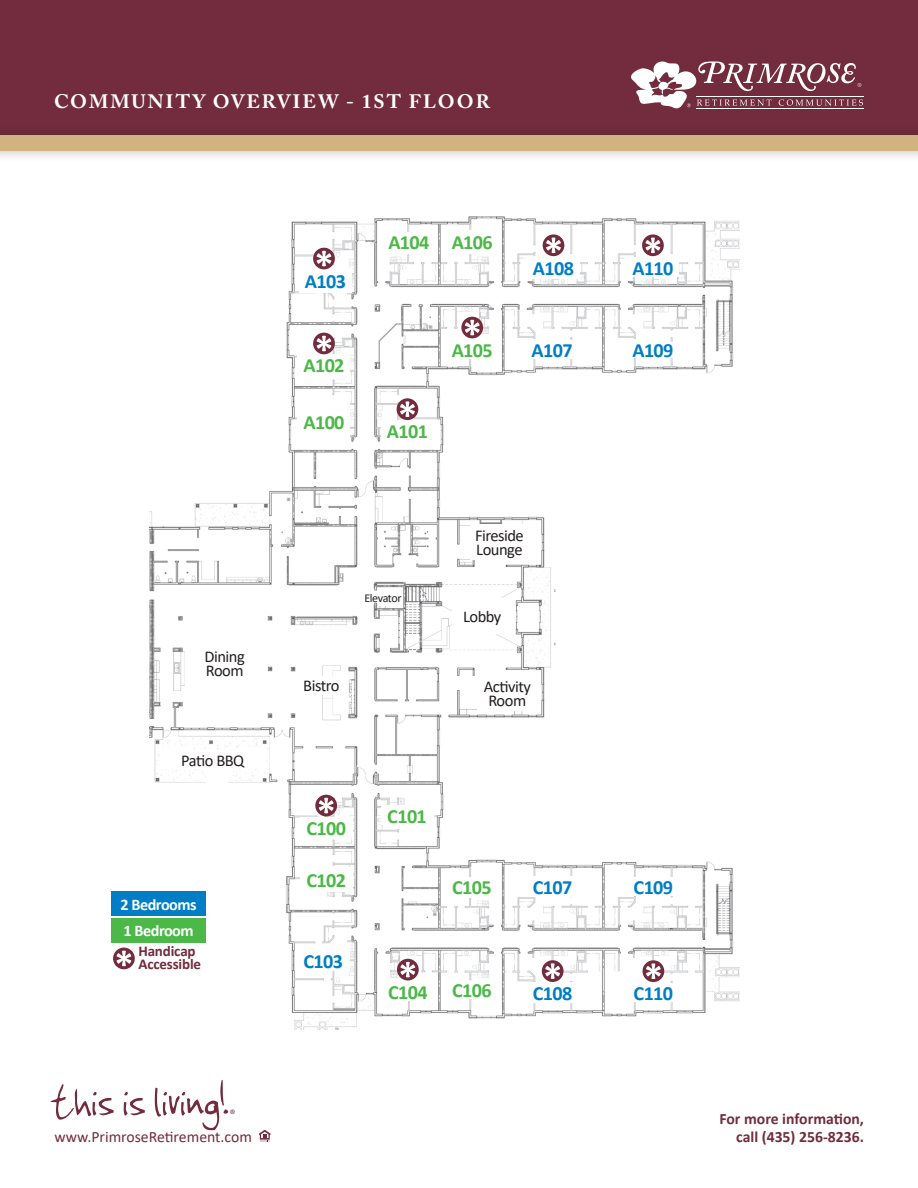
<style>
.page{position:relative;width:918px;height:1188px;background:#fff}
.page>*{position:absolute;margin:0;border:0;box-sizing:border-box;transform-origin:0 0}
.t1{font:55.95px "Jenkinsv 20";color:#722c3d}
.t2{font:700 20.25px "Calibri";letter-spacing:-.03em;color:#4cb848}
.t3{font:700 20.25px "Calibri";letter-spacing:-.03em;color:#007ec5}
.t4{font:700 19.5px "Adobe Caslon";letter-spacing:.1em;color:#fff}
.t5{font:16.5px/13.5px "Calibri";letter-spacing:-.03em;color:#231f20}
.t6{font:700 16.2px "Calibri";letter-spacing:-.03em;color:#fff}
.t7{font:700 15.75px "Calibri";color:#722c3d}
.t8{font:15.75px "Calibri";color:#722c3d}
.t9{font:700 15px/12.8px "Calibri";letter-spacing:-.01em;color:#722c3d}
.t10{font:300 12.3px "Calibri";color:#722c3d}
.t11{font:12px "Calibri";letter-spacing:-.035em;color:#231f20}
</style>
<div class="page">
<div style="left:0;top:0;width:918px;height:149px;background:#722c3d"></div>
<hr style="left:696px;top:108px;width:168px;height:1px;background:#fff">
<hr style="left:696px;top:96px;width:168px;height:1px;background:#fff">
<svg style="left:631px;top:61px;width:232px;height:48px"></svg>
<div style="left:0;top:124px;width:918px;height:39px;background:#231f20;opacity:.3"></div>
<div style="left:0;top:136px;width:918px;height:15px;background:#d2b37f"></div>
<svg style="left:259px;top:1130px;width:11px;height:12px"></svg>
<img style="left:149px;top:217px;width:591px;height:813px">
<div style="left:627px;top:877px;width:52px;height:18px;background:#fff"></div>
<div style="left:627px;top:984px;width:52px;height:18px;background:#fff"></div>
<div style="left:527px;top:876px;width:52px;height:20px;background:#fff"></div>
<div style="left:527px;top:983px;width:52px;height:20px;background:#fff"></div>
<div style="left:446px;top:877px;width:52px;height:18px;background:#fff"></div>
<div style="left:446px;top:981px;width:52px;height:18px;background:#fff"></div>
<div style="left:381px;top:806px;width:52px;height:19px;background:#fff"></div>
<div style="left:382px;top:982px;width:52px;height:19px;background:#fff"></div>
<div style="left:300px;top:867px;width:52px;height:24px;background:#fff"></div>
<div style="left:297px;top:949px;width:52px;height:22px;background:#fff"></div>
<div style="left:300px;top:817px;width:52px;height:20px;background:#fff"></div>
<div style="left:627px;top:258px;width:52px;height:19px;background:#fff"></div>
<div style="left:627px;top:342px;width:52px;height:15px;background:#fff"></div>
<div style="left:527px;top:256px;width:53px;height:23px;background:#fff"></div>
<div style="left:526px;top:341px;width:52px;height:18px;background:#fff"></div>
<div style="left:446px;top:231px;width:52px;height:22px;background:#fff"></div>
<div style="left:446px;top:341px;width:52px;height:18px;background:#fff"></div>
<div style="left:299px;top:268px;width:53px;height:25px;background:#fff"></div>
<div style="left:298px;top:354px;width:52px;height:22px;background:#fff"></div>
<div style="left:381px;top:420px;width:52px;height:20px;background:#fff"></div>
<div style="left:298px;top:397px;width:52px;height:48px;background:#fff"></div>
<div style="left:383px;top:232px;width:52px;height:20px;background:#fff"></div>
<div style="left:470px;top:524px;width:59px;height:36px;background:#fff"></div>
<div style="left:452px;top:598px;width:60px;height:35px;background:#fff"></div>
<div style="left:296px;top:676px;width:50px;height:18px;background:#fff"></div>
<div style="left:364px;top:593px;width:38px;height:9px;background:#fff"></div>
<div style="left:477px;top:675px;width:60px;height:36px;background:#fff"></div>
<div style="left:160px;top:751px;width:105px;height:18px;background:#fff"></div>
<div style="left:195px;top:645px;width:60px;height:36px;background:#fff"></div>
<div style="left:112px;top:891px;width:94px;height:25px;background:#007ec5"></div>
<div style="left:111px;top:918px;width:95px;height:24px;background:#4cb848"></div>
<svg style="left:113px;top:948px;width:22px;height:21px"></svg>
<svg style="left:117px;top:951px;width:14px;height:15px"></svg>
<div style="left:643px;top:960px;width:21px;height:22px;background:#722c3d;border-radius:50%"></div>
<svg style="left:646px;top:963px;width:15px;height:16px"></svg>
<svg style="left:542px;top:960px;width:22px;height:22px"></svg>
<svg style="left:545px;top:963px;width:15px;height:16px"></svg>
<svg style="left:397px;top:959px;width:22px;height:21px"></svg>
<svg style="left:400px;top:962px;width:15px;height:15px"></svg>
<svg style="left:315px;top:795px;width:22px;height:21px"></svg>
<svg style="left:319px;top:798px;width:15px;height:15px"></svg>
<svg style="left:313px;top:248px;width:22px;height:21px"></svg>
<svg style="left:317px;top:251px;width:14px;height:15px"></svg>
<svg style="left:313px;top:333px;width:22px;height:21px"></svg>
<svg style="left:317px;top:336px;width:14px;height:15px"></svg>
<div style="left:397px;top:398px;width:21px;height:22px;background:#722c3d;border-radius:50%"></div>
<svg style="left:400px;top:401px;width:15px;height:16px"></svg>
<svg style="left:461px;top:317px;width:22px;height:21px"></svg>
<svg style="left:465px;top:320px;width:15px;height:15px"></svg>
<svg style="left:642px;top:234px;width:22px;height:22px"></svg>
<svg style="left:646px;top:238px;width:14px;height:15px"></svg>
<svg style="left:543px;top:234px;width:21px;height:22px"></svg>
<svg style="left:546px;top:238px;width:15px;height:15px"></svg>
<p class="t4" style="left:54px;top:90px;width:438px">COMMUNITY OVERVIEW - 1ST FLOOR</p>
<p class="t5" style="left:205px;top:650px;width:42px">Dining<br>Room</p>
<p class="t5" style="left:181px;top:753px;width:65px">Patio BBQ</p>
<p class="t6" style="left:121px;top:893px;width:78px">2 Bedrooms</p>
<p class="t6" style="left:124px;top:919px;width:72px">1 Bedroom</p>
<p class="t9" style="left:138px;top:944px;width:64px">Handicap<br>Accessible</p>
<p class="t3" style="left:305px;top:267px;width:43px">A103</p>
<p class="t2" style="left:303px;top:351px;width:43px">A102</p>
<p class="t2" style="left:303px;top:407px;width:43px">A100</p>
<p class="t2" style="left:388px;top:228px;width:43px">A104</p>
<p class="t2" style="left:452px;top:228px;width:43px">A106</p>
<p class="t2" style="left:452px;top:336px;width:43px">A105</p>
<p class="t2" style="left:387px;top:416px;width:43px">A101</p>
<p class="t3" style="left:533px;top:254px;width:43px">A108</p>
<p class="t3" style="left:531px;top:336px;width:43px">A107</p>
<p class="t11" style="left:364px;top:590px;width:39px">Elevator</p>
<p class="t5" style="left:303px;top:679px;width:38px">Bistro</p>
<p class="t5" style="left:475px;top:529px;width:50px">Fireside</p>
<p class="t5" style="left:476px;top:542px;width:48px">Lounge</p>
<p class="t5" style="left:463px;top:609px;width:40px">Lobby</p>
<p class="t5" style="left:484px;top:680px;width:48px">Activity</p>
<p class="t5" style="left:488px;top:693px;width:39px">Room</p>
<p class="t2" style="left:306px;top:814px;width:41px">C100</p>
<p class="t2" style="left:306px;top:866px;width:41px">C102</p>
<p class="t3" style="left:303px;top:947px;width:41px">C103</p>
<p class="t2" style="left:387px;top:802px;width:41px">C101</p>
<p class="t2" style="left:452px;top:873px;width:41px">C105</p>
<p class="t2" style="left:388px;top:978px;width:41px">C104</p>
<p class="t2" style="left:452px;top:976px;width:41px">C106</p>
<p class="t3" style="left:533px;top:873px;width:41px">C107</p>
<p class="t3" style="left:533px;top:979px;width:41px">C108</p>
<p class="t3" style="left:632px;top:254px;width:43px">A110</p>
<p class="t3" style="left:632px;top:336px;width:43px">A109</p>
<p class="t3" style="left:634px;top:873px;width:41px">C109</p>
<p class="t3" style="left:634px;top:979px;width:41px">C110</p>
<h1 class="t1" style="left:49px;top:1071px;width:179px">this is living!</h1>
<p class="t10" style="left:230px;top:1106px;width:8px">®</p>
<p class="t7" style="left:719px;top:1108px;width:146px">For more information,</p>
<p class="t8" style="left:55px;top:1126px;width:199px">www.PrimroseRetirement.com</p>
<p class="t7" style="left:736px;top:1126px;width:129px">call (435) 256-8236.</p>
</div>
